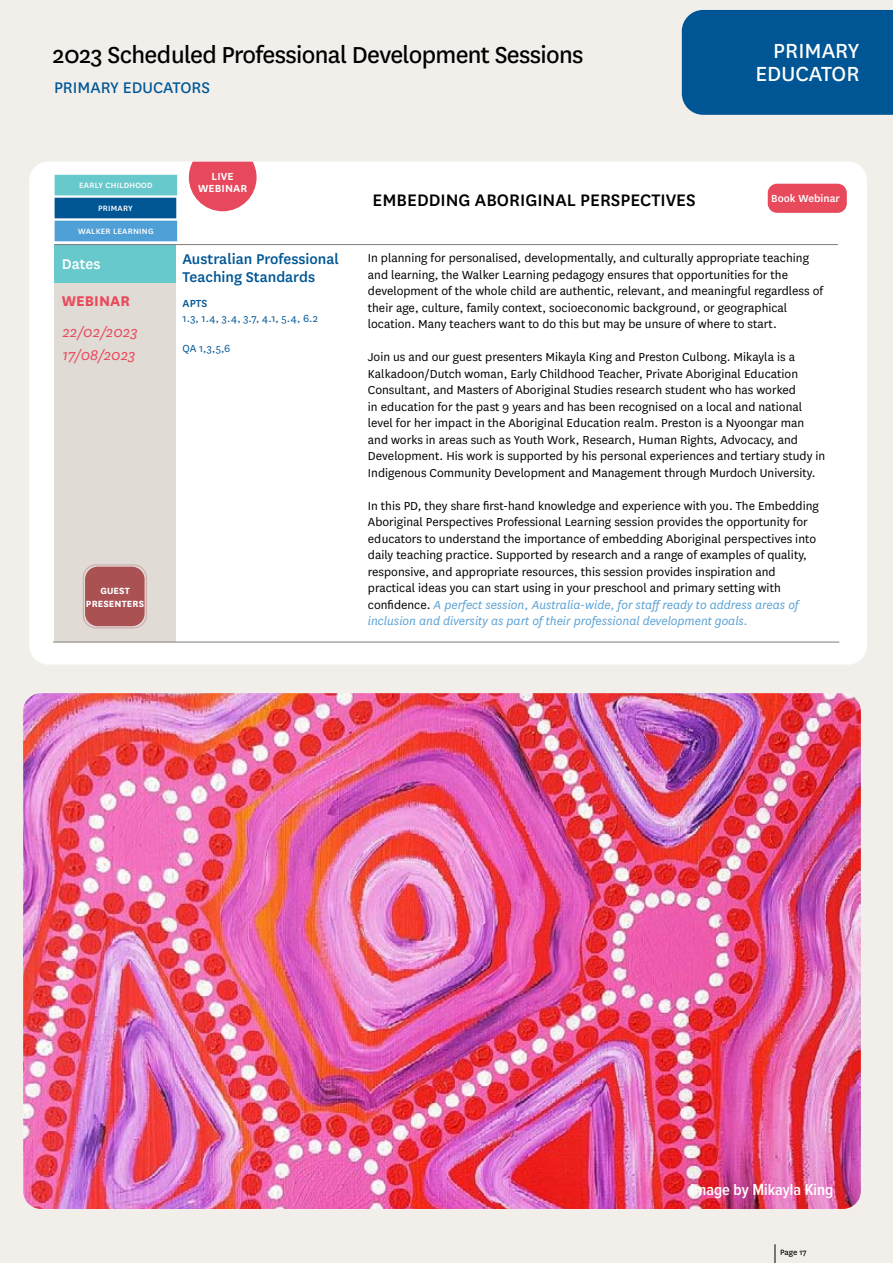
<style>
.page{position:relative;width:893px;height:1263px;background:#f2efeb}
.page>*{position:absolute;margin:0;border:0;box-sizing:border-box;transform-origin:0 0}
.t1{font:27px "National";letter-spacing:-.025em;color:#000}
.t2{font:23.85px/22.5px "National";color:#fff;text-align:right}
.t3{font:500 19.5px "National";color:#000}
.t4{font:18px "National";color:#005695}
.t5{font:500 16.5px/18px "National";color:#005695}
.t6{font:italic 16.5px/23.5px "National";color:#e84a5c}
.t7{font:600 16.5px "Proxima Nova Cond";color:#fff}
.t8{font:700 16.5px "National";color:#e84a5c}
.t9{font:500 16.5px "National";color:#fff}
.t10{font:13.5px/16.5px "National";color:#000}
.t11{font:12px "National";color:#005695}
.t12{font:500 12px "National";color:#fff}
.t13{font:600 12px/12.3px "National";letter-spacing:.01em;color:#fff;text-align:center}
.t14{font:500 12px "National";color:#005695}
.t15{font:700 10.5px/12.6px "National";letter-spacing:.01em;color:#fff;text-align:center}
.t16{font:500 9px "National";letter-spacing:.025em;color:#fff}
.t17{font:9px "National";color:#000}
.s1{font-style:italic;color:#59a1d4}
</style>
<div class="page">
<svg style="left:775px;top:1244px;width:1px;height:19px"></svg>
<div style="left:682px;top:10px;width:211px;height:105px;background:#005695"></div>
<div style="left:30px;top:162px;width:836px;height:502px;background:#fff;border-radius:18px"></div>
<div style="left:54px;top:244px;width:122px;height:39px;background:#68c9cc"></div>
<div style="left:54px;top:283px;width:122px;height:359px;background:#e1dbd5"></div>
<hr style="left:55px;top:244px;width:783px;height:1px;background:#817c77">
<hr style="left:53px;top:642px;width:786px;height:1px;background:#817c77">
<div style="left:768px;top:184px;width:78px;height:28px;background:#e84a5c;border-radius:9px"></div>
<div style="left:768px;top:184px;width:79px;height:29px;border:2px solid #e84a5c;border-radius:9px"></div>
<div style="left:55px;top:198px;width:121px;height:20px;background:#005695"></div>
<div style="left:55px;top:221px;width:122px;height:20px;background:#50a0d8"></div>
<div style="left:55px;top:175px;width:122px;height:20px;background:#68c9cc"></div>
<svg style="left:189px;top:162px;width:68px;height:49px;background:#eb6575"></svg>
<div style="left:85px;top:567px;width:60px;height:59px;background:#a95153;border-radius:13px"></div>
<div style="left:83px;top:564px;width:64px;height:64px;border:1px solid #d1a3a4;border-radius:13px"></div>
<img style="left:23px;top:693px;width:838px;height:516px">
<h1 class="t1" style="left:53px;top:37px;width:532px">2023 Scheduled Professional Development Sessions</h1>
<h3 class="t4" style="left:54px;top:75px;width:158px">PRIMARY EDUCATORS</h3>
<p class="t16" style="left:79px;top:179px;width:75px">EARLY CHILDHOOD</p>
<p class="t13" style="left:198px;top:169px;width:51px">LIVE<br>WEBINAR</p>
<p class="t16" style="left:98px;top:202px;width:36px">PRIMARY</p>
<p class="t16" style="left:78px;top:225px;width:77px">WALKER LEARNING</p>
<h3 class="t3" style="left:373px;top:187px;width:325px">EMBEDDING ABORIGINAL PERSPECTIVES</h3>
<h2 class="t2" style="left:755px;top:38px;width:106px">PRIMARY<br>EDUCATOR</h2>
<p class="t12" style="left:771px;top:190px;width:70px">Book Webinar</p>
<p class="t5" style="left:182px;top:249px;width:158px">Australian Professional<br>Teaching Standards</p>
<p class="t14" style="left:183px;top:295px;width:26px">APTS</p>
<p class="t11" style="left:183px;top:310px;width:137px">1.3, 1.4, 3.4, 3.7, 4.1, 5.4, 6.2</p>
<p class="t11" style="left:183px;top:340px;width:49px">QA 1,3,5,6</p>
<p class="t9" style="left:62px;top:252px;width:40px">Dates</p>
<p class="t10" style="left:368px;top:249px;width:457px">In planning for personalised, developmentally, and culturally appropriate teaching and learning, the Walker Learning pedagogy ensures that opportunities for the development of the whole child are authentic, relevant, and meaningful regardless of their age, culture, family context, socioeconomic background, or geographical location. Many teachers want to do this but may be unsure of where to start.</p>
<p class="t10" style="left:368px;top:348px;width:459px">Join us and our guest presenters Mikayla King and Preston Culbong. Mikayla is a Kalkadoon/Dutch woman, Early Childhood Teacher, Private Aboriginal Education Consultant, and Masters of Aboriginal Studies research student who has worked<br>in education for the past 9 years and has been recognised on a local and national level for her impact in the Aboriginal Education realm. Preston is a Nyoongar man and works in areas such as Youth Work, Research, Human Rights, Advocacy, and Development. His work is supported by his personal experiences and tertiary study in Indigenous Community Development and Management through Murdoch University.</p>
<p class="t10" style="left:368px;top:497px;width:453px">In this PD, they share first-hand knowledge and experience with you. The Embedding Aboriginal Perspectives Professional Learning session provides the opportunity for educators to understand the importance of embedding Aboriginal perspectives into daily teaching practice. Supported by research and a range of examples of quality, responsive, and appropriate resources, this session provides inspiration and practical ideas you can start using in your preschool and primary setting with confidence. <span class="s1">A perfect session, Australia-wide, for staff ready to address areas of inclusion and diversity as part of their professional development goals.</span></p>
<p class="t8" style="left:62px;top:289px;width:70px">WEBINAR</p>
<p class="t6" style="left:63px;top:319px;width:77px">22/02/2023<br>17/08/2023</p>
<p class="t15" style="left:86px;top:584px;width:60px">GUEST<br>PRESENTERS</p>
<p class="t7" style="left:691px;top:1177px;width:144px">Image by Mikayla King</p>
<p class="t17" style="left:780px;top:1247px;width:28px">Page 17</p>
</div>
